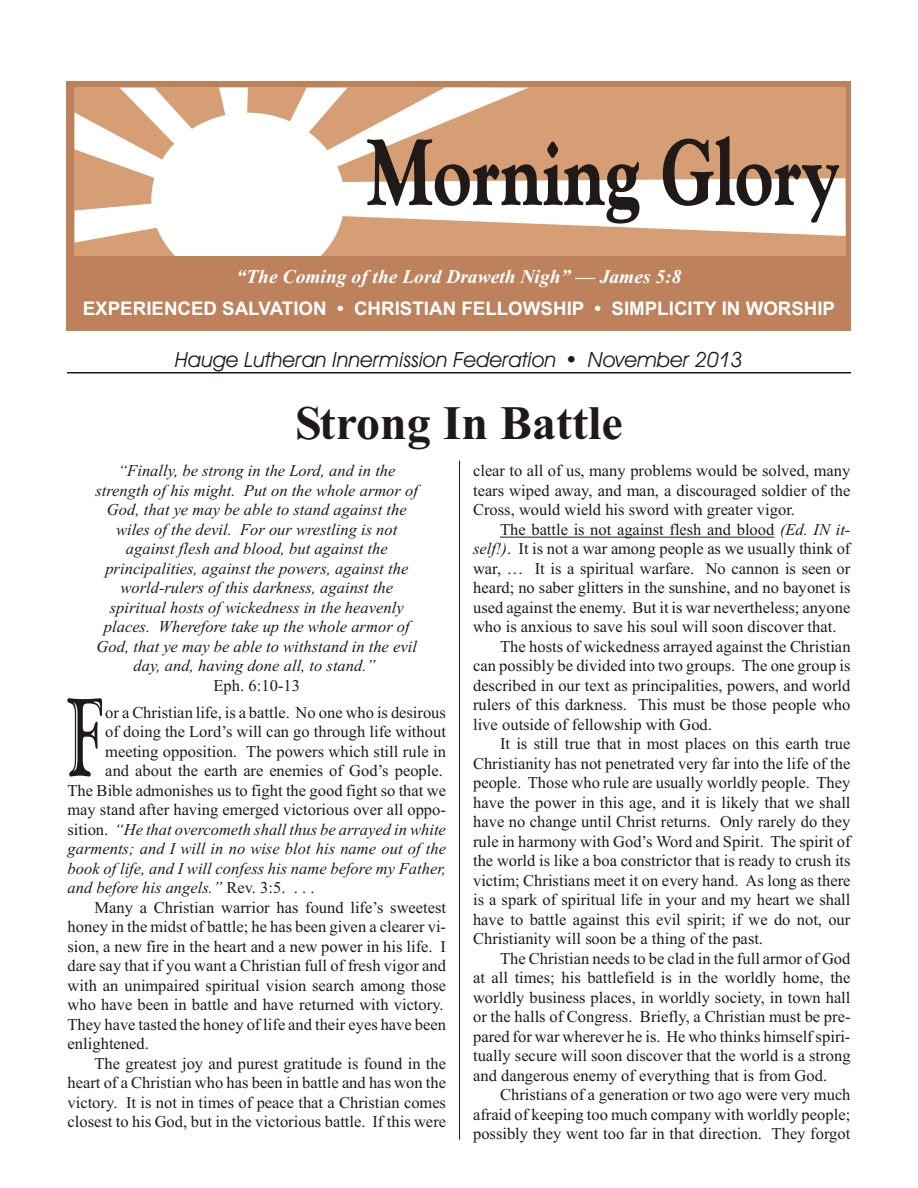
<style>
.page{position:relative;width:918px;height:1188px;background:#fff}
.page>*{position:absolute;margin:0;border:0;box-sizing:border-box;transform-origin:0 0}
.t1{font:700 48px "Times New Roman";color:#1f1a17}
.t2{font:italic 21px "Avant Garde Bk BT";color:#1f1a17}
.t3{font:italic 700 19.5px "Times New Roman";color:#fff}
.t4{font:700 18.75px "Arial";color:#fff}
.t5{font:16.5px/19.5px "Times New Roman";letter-spacing:.005em;color:#1f1a17}
.t6{font:italic 16.5px/19.5px "Times New Roman";letter-spacing:.005em;color:#1f1a17;text-align:center}
.s1{font-style:normal}
.s2{font-style:italic}
</style>
<div class="page">
<hr style="left:500px;top:537px;width:274px;height:1px;background:#1f1a17">
<hr style="left:459px;top:461px;width:1px;height:679px;background:#1f1a17">
<hr style="left:67px;top:372px;width:784px;height:1px;background:#1f1a17">
<div style="left:67px;top:81px;width:784px;height:175px;background:#bd825c"></div>
<div style="left:75px;top:87px;width:771px;height:169px;background:#d69e75"></div>
<div style="left:151px;top:113px;width:194px;height:173px;background:#fff;border-radius:50%"></div>
<div style="left:67px;top:256px;width:784px;height:75px;background:#bd825c"></div>
<svg style="left:219px;top:87px;width:29px;height:30px"></svg>
<svg style="left:75px;top:88px;width:130px;height:97px"></svg>
<svg style="left:75px;top:202px;width:90px;height:41px"></svg>
<svg style="left:281px;top:87px;width:565px;height:149px"></svg>
<svg style="left:67px;top:698px;width:35px;height:78px"></svg>
<p class="t3" style="left:236px;top:270px;width:447px">“The Com ing of the Lord Draweth Nigh” — James 5:8</p>
<p class="t4" style="left:83px;top:302px;width:754px">EXPERIENCED SALVATION • CHRISTIAN FELLOWSHIP • SIMPLICITY IN WORSHIP</p>
<p class="t2" style="left:175px;top:351px;width:383px">Hauge Lutheran Innermission Federation</p>
<p class="t2" style="left:588px;top:351px;width:156px">November 2013</p>
<h1 class="t1" style="left:295px;top:406px;width:329px">Strong In Battle</h1>
<p class="t6" style="left:96px;top:463px;width:324px">“Finally, be strong in the Lord, and in the strength of his might. Put on the whole armor of God, that ye may be able to stand against the wiles of the devil. For our wrestling is not against flesh and blood, but against the principalities, against the powers, against the world-rulers of this darkness, against the spiritual hosts of wickedness in the heavenly places. Wherefore take up the whole armor of God, that ye may be able to withstand in the evil day, and, having done all, to stand.”</p>
<p class="t5" style="left:105px;top:674px;width:342px;line-height:27px;text-indent:108px">Eph. 6:10-13<br>or a Chris tian life, is a bat tle. No one who is desir ous</p>
<p class="t5" style="left:105px;top:724px;width:342px">of doing the Lord’s will can go through life with out</p>
<p class="t5" style="left:105px;top:743px;width:342px">meeting op po si tion. The pow ers which still rule in</p>
<p class="t5" style="left:105px;top:763px;width:339px">and about the earth are en e mies of God’s peo ple.</p>
<p class="t5" style="left:68px;top:782px;width:380px">The Bible ad mon ishes us to fight the good fight so that we</p>
<p class="t5" style="left:68px;top:802px;width:380px">may stand af ter hav ing emerged victo ri ous over all op po -</p>
<p class="t6" style="left:68px;top:821px;width:380px"><span class="s1">si tion.</span> “He that overcometh shall thus be arrayed in white</p>
<p class="t6" style="left:68px;top:841px;width:380px">gar ments; and I will in no wise blot his name out of the</p>
<p class="t6" style="left:68px;top:860px;width:380px">book of life, and I will con fess his name before my Fa ther,</p>
<p class="t6" style="left:68px;top:880px;width:249px">and be fore his an gels.” <span class="s1">Rev. 3:5. . . .</span></p>
<p class="t5" style="left:94px;top:899px;width:353px">Many a Chris tian war rior has found life’s sweetest</p>
<p class="t5" style="left:68px;top:919px;width:380px">honey in the midst of bat tle; he has been given a clearer vi-</p>
<p class="t5" style="left:68px;top:938px;width:380px">sion, a new fire in the heart and a new power in his life. I</p>
<p class="t5" style="left:68px;top:958px;width:380px">dare say that if you want a Christian full of fresh vigor and</p>
<p class="t5" style="left:68px;top:977px;width:380px">with an un impaired spir i tual vision search among those</p>
<p class="t5" style="left:68px;top:997px;width:378px">who have been in bat tle and have re turned with victory.</p>
<p class="t5" style="left:68px;top:1016px;width:380px">They have tasted the honey of life and their eyes have been</p>
<p class="t5" style="left:68px;top:1036px;width:83px">enlightened.</p>
<p class="t5" style="left:94px;top:1055px;width:353px">The great est joy and pur est grat i tude is found in the</p>
<p class="t5" style="left:68px;top:1075px;width:380px">heart of a Chris tian who has been in bat tle and has won the</p>
<p class="t5" style="left:68px;top:1094px;width:380px">vic tory. It is not in times of peace that a Chris tian co mes</p>
<p class="t5" style="left:68px;top:1114px;width:380px">closest to his God, but in the vic to ri ous battle. If this were</p>
<p class="t5" style="left:473px;top:463px;width:379px;text-align:justify">clear to all of us, many prob lems would be solved, many tears wiped away, and man, a dis cour aged sol dier of the Cross, would wield his sword with greater vigor.</p>
<p class="t5" style="left:500px;top:521px;width:352px">The bat tle is not against flesh and blood <span class="s2">(Ed. IN it -</span></p>
<p class="t5" style="left:473px;top:541px;width:379px"><span class="s2">self!)</span>. It is not a war among peo ple as we usu ally think of</p>
<p class="t5" style="left:473px;top:560px;width:379px">war, … It is a spir i tual warfare. No can non is seen or</p>
<p class="t5" style="left:473px;top:580px;width:379px">heard; no saber glit ters in the sun shine, and no bay o net is</p>
<p class="t5" style="left:473px;top:599px;width:379px">used against the en emy. But it is war nev er the less; any one</p>
<p class="t5" style="left:473px;top:619px;width:365px">who is anx ious to save his soul will soon discover that.</p>
<p class="t5" style="left:500px;top:638px;width:352px">The hosts of wick ed ness ar rayed against the Chris tian</p>
<p class="t5" style="left:473px;top:658px;width:379px">can possi bly be di vided into two groups. The one group is</p>
<p class="t5" style="left:473px;top:677px;width:379px">de scribed in our text as prin ci pal i ties, pow ers, and world</p>
<p class="t5" style="left:473px;top:697px;width:379px">rul ers of this dark ness. This must be those peo ple who</p>
<p class="t5" style="left:473px;top:716px;width:241px">live outside of fellow ship with God.</p>
<p class="t5" style="left:500px;top:736px;width:352px">It is still true that in most places on this earth true</p>
<p class="t5" style="left:473px;top:755px;width:379px">Chris tian ity has not pen e trated very far into the life of the</p>
<p class="t5" style="left:473px;top:775px;width:379px">peo ple. Those who rule are usu ally worldly peo ple. They</p>
<p class="t5" style="left:473px;top:794px;width:379px">have the power in this age, and it is likely that we shall</p>
<p class="t5" style="left:473px;top:814px;width:379px">have no change un til Christ re turns. Only rarely do they</p>
<p class="t5" style="left:473px;top:833px;width:379px">rule in har mony with God’s Word and Spirit. The spirit of</p>
<p class="t5" style="left:473px;top:853px;width:379px">the world is like a boa con stric tor that is ready to crush its</p>
<p class="t5" style="left:473px;top:872px;width:379px">vic tim; Chris tians meet it on ev ery hand. As long as there</p>
<p class="t5" style="left:473px;top:892px;width:379px">is a spark of spiri tual life in your and my heart we shall</p>
<p class="t5" style="left:473px;top:911px;width:379px">have to bat tle against this evil spirit; if we do not, our</p>
<p class="t5" style="left:473px;top:931px;width:292px">Christian ity will soon be a thing of the past.</p>
<p class="t5" style="left:500px;top:950px;width:352px">The Chris tian needs to be clad in the full ar mor of God</p>
<p class="t5" style="left:473px;top:970px;width:379px">at all times; his bat tle field is in the worldly home, the</p>
<p class="t5" style="left:473px;top:989px;width:379px">worldly busi ness places, in worldly so ci ety, in town hall</p>
<p class="t5" style="left:473px;top:1009px;width:379px">or the halls of Con gress. Briefly, a Chris tian must be pre -</p>
<p class="t5" style="left:473px;top:1028px;width:379px">pared for war wher ever he is. He who thinks himself spiri -</p>
<p class="t5" style="left:473px;top:1048px;width:379px">tu ally secure will soon discover that the world is a strong</p>
<p class="t5" style="left:473px;top:1067px;width:356px">and dan ger ous en emy of ev ery thing that is from God.</p>
<p class="t5" style="left:500px;top:1087px;width:352px">Christians of a gen er a tion or two ago were very much</p>
<p class="t5" style="left:473px;top:1106px;width:379px">afraid of keep ing too much company with worldly peo ple;</p>
<p class="t5" style="left:473px;top:1126px;width:379px">pos si bly they went too far in that direction. They forgot</p>
</div>
